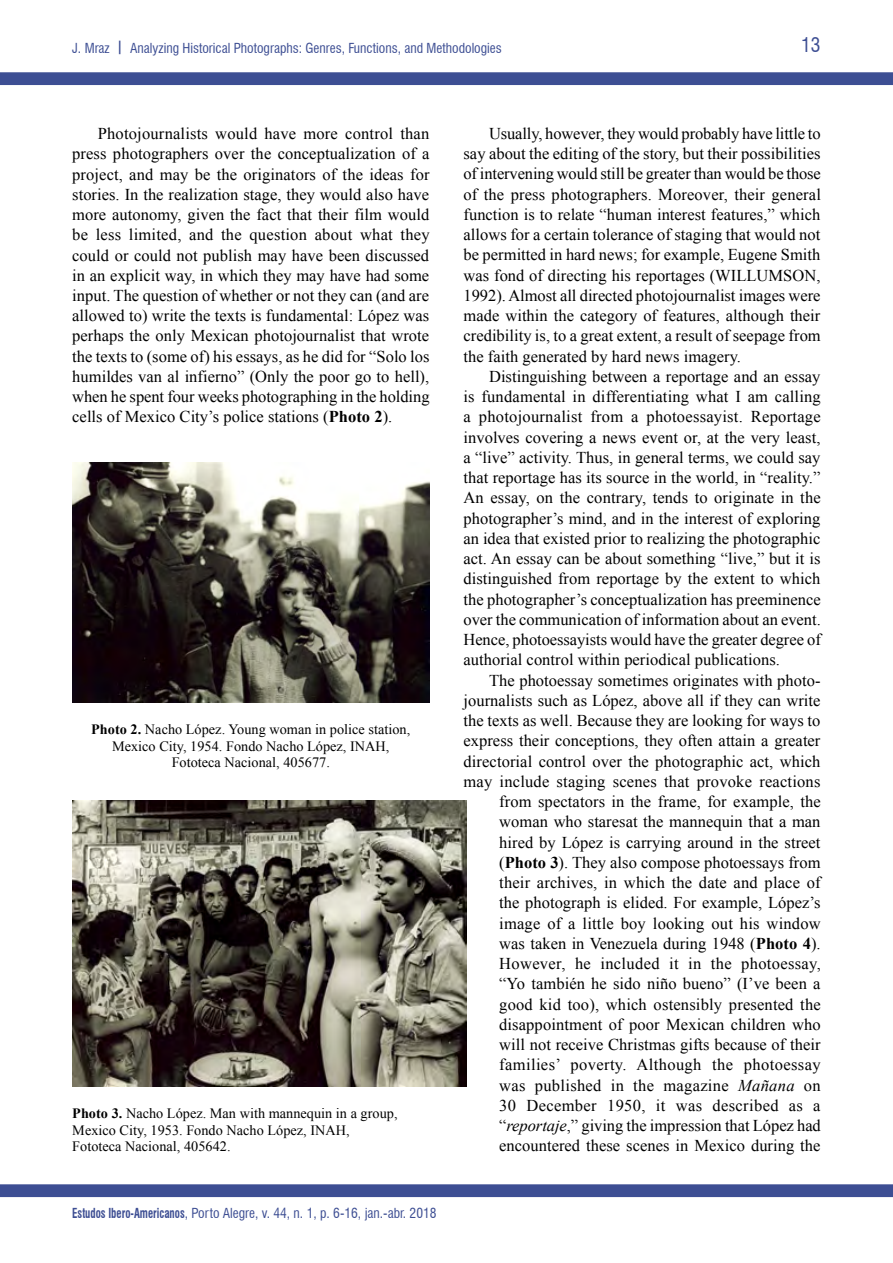
<style>
.page{position:relative;width:893px;height:1263px;background:#fff}
.page>*{position:absolute;margin:0;border:0;box-sizing:border-box;transform-origin:0 0}
.t1{font:condensed 19.5px "Swiss 721 BT";color:#3d4e93}
.t2{font:16.5px/20.2px "Times New Roman";color:#000;text-align:justify}
.t3{font:14.25px/16.5px "Times New Roman";color:#000;text-align:center}
.t4{font:condensed 13.5px "Swiss 721 BT";color:#3d4e93}
.s1{font-weight:700}
.s2{font-style:italic}
</style>
<div class="page">
<div style="left:0;top:72px;width:893px;height:13px;background:#3d4e93;border:2px solid #3d4e93"></div>
<div style="left:1px;top:1185px;width:891px;height:11px;background:#3d4e93"></div>
<div style="left:0;top:1184px;width:893px;height:13px;border:2px solid #3d4e93"></div>
<img style="left:72px;top:462px;width:357px;height:240px">
<img style="left:72px;top:800px;width:394px;height:287px">
<p class="t4" style="left:72px;top:40px;width:431px">J. Mraz <span class="s1">|</span> Analyzing Historical Photographs: Genres, Functions, and Methodologies</p>
<p class="t1" style="left:801px;top:33px;width:21px">13</p>
<p class="t2" style="left:72px;top:123px;width:359px;text-indent:26px">Photojournalists would have more control than press photographers over the conceptualization of a project, and may be the originators of the ideas for stories. In the realization stage, they would also have more autonomy, given the fact that their film would be less limited, and the question about what they could or could not publish may have been discussed in an explicit way, in which they may have had some input. The question of whether or not they can (and are allowed to) write the texts is fundamental: López was perhaps the only Mexican photojournalist that wrote the texts to (some of) his essays, as he did for “Solo los humildes van al infierno” (Only the poor go to hell), when he spent four weeks photographing in the holding cells of Mexico City’s police stations (<span class="s1">Photo 2</span>).</p>
<p class="t2" style="left:463px;top:123px;width:359px;text-indent:26px">Usually, however, they would probably have little to say about the editing of the story, but their possibilities of intervening would still be greater than would be those of the press photographers. Moreover, their general function is to relate “human interest features,” which allows for a certain tolerance of staging that would not be permitted in hard news; for example, Eugene Smith was fond of directing his reportages (WILLUMSON, 1992). Almost all directed photojournalist images were made within the category of features, although their credibility is, to a great extent, a result of seepage from the faith generated by hard news imagery.</p>
<p class="t2" style="left:463px;top:366px;width:359px;text-indent:26px">Distinguishing between a reportage and an essay is fundamental in differentiating what I am calling a photojournalist from a photoessayist. Reportage involves covering a news event or, at the very least, a “live” activity. Thus, in general terms, we could say that reportage has its source in the world, in “reality.” An essay, on the contrary, tends to originate in the photographer’s mind, and in the interest of exploring an idea that existed prior to realizing the photographic act. An essay can be about something “live,” but it is distinguished from reportage by the extent to which the photographer’s conceptualization has preeminence over the communication of information about an event.<br>Hence, photoessayists would have the greater degree of authorial control within periodical publications.</p>
<p class="t2" style="left:463px;top:670px;width:359px;text-align:right">The photoessay sometimes originates with photo&shy;journalists such as López, above all if they can write the texts as well. Because they are looking for ways to express their conceptions, they often attain a greater directorial control over the photographic act, which may include staging scenes that provoke reactions from spectators in the frame, for example, the woman who staresat the mannequin that a man hired by López is carrying around in the street (<span class="s1">Photo 3</span>). They also compose photoessays from<br>their archives, in which the date and place of<br>the photograph is elided. For example, López’s image of a little boy looking out his window<br>was taken in Venezuela during 1948 (<span class="s1">Photo 4</span>).<br>However, he included it in the photoessay,<br>“Yo también he sido niño bueno” (I’ve been a good kid too), which ostensibly presented the disappointment of poor Mexican children who<br>will not receive Christmas gifts because of their families’ poverty. Although the photoessay<br>was published in the magazine <span class="s2">Mañana</span> on<br>30 December 1950, it was described as a “<span class="s2">reportaje</span>,” giving the impression that López had encountered these scenes in Mexico during the</p>
<p class="t3" style="left:91px;top:721px;width:320px"><span class="s1">Photo 2.</span> Nacho López. Young woman in police station,<br>Mexico City, 1954. Fondo Nacho López, INAH,<br>Fototeca Nacional, 405677.</p>
<p class="t3" style="left:72px;top:1105px;width:327px;text-align:left"><span class="s1">Photo 3.</span> Nacho López. Man with mannequin in a group,<br>Mexico City, 1953. Fondo Nacho López, INAH,<br>Fototeca Nacional, 405642.</p>
<p class="t4" style="left:72px;top:1205px;width:366px"><span class="s1">Estudos Ibero-Americanos</span>, Porto Alegre, v. 44, n. 1, p. 6-16, jan.-abr. 2018</p>
</div>
